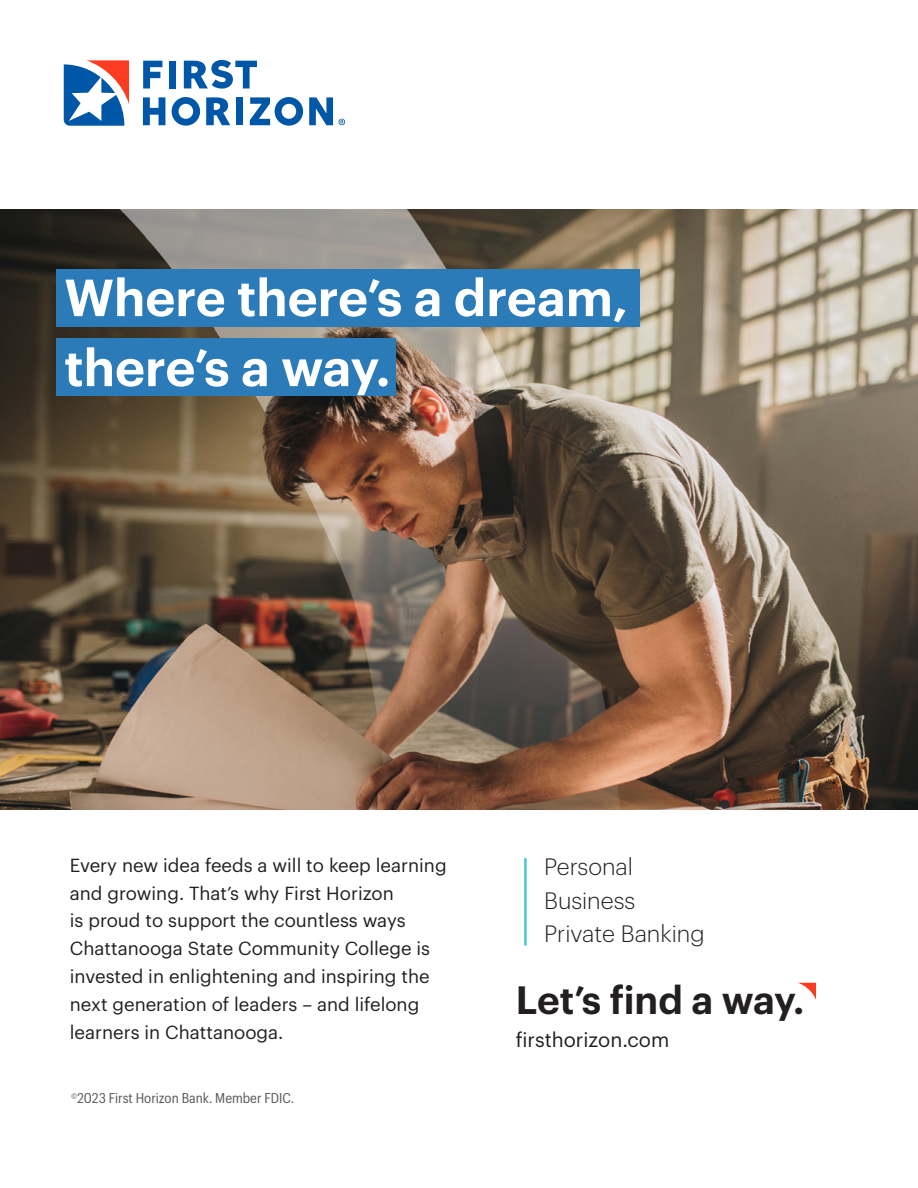
<style>
.page{position:relative;width:918px;height:1188px;background:#fff}
.page>*{position:absolute;margin:0;border:0;box-sizing:border-box;transform-origin:0 0}
.t1{font:600 51px/70.1px "Graphik";color:#fff}
.t2{font:600 38.7px "Graphik";color:#231f20}
.t3{font:300 23.1px/33.5px "Graphik";color:#231f20}
.t4{font:20.1px "Graphik";color:#231f20}
.t5{font:18.6px/27.8px "Graphik";color:#231f20}
.t6{font:13.95px "Graphik Compact";color:#58595b}
</style>
<div class="page">
<img style="left:0;top:210px;width:918px;height:600px">
<svg style="left:798px;top:983px;width:17px;height:15px"></svg>
<hr style="left:524px;top:858px;width:3px;height:87px;background:#4ec6e2">
<svg style="left:143px;top:61px;width:19px;height:28px"></svg>
<div style="left:169px;top:61px;width:7px;height:28px;background:#0056a7"></div>
<svg style="left:184px;top:60px;width:73px;height:29px"></svg>
<svg style="left:64px;top:60px;width:65px;height:66px"></svg>
<svg style="left:143px;top:97px;width:22px;height:28px"></svg>
<svg style="left:172px;top:97px;width:28px;height:29px"></svg>
<div style="left:236px;top:97px;width:7px;height:28px;background:#0056a7"></div>
<svg style="left:250px;top:97px;width:53px;height:29px"></svg>
<svg style="left:309px;top:97px;width:24px;height:28px"></svg>
<svg style="left:206px;top:97px;width:24px;height:28px"></svg>
<svg style="left:339px;top:119px;width:6px;height:6px"></svg>
<div style="left:56px;top:270px;width:583px;height:57px;background:#2b7bb8"></div>
<div style="left:56px;top:339px;width:339px;height:57px;background:#2b7bb8"></div>
<h1 class="t1" style="left:64px;top:258px;width:565px">Where there’s a dream, there’s a way.</h1>
<p class="t5" style="left:70px;top:850px;width:378px">Every new idea feeds a will to keep learning and growing. That’s why First Horizon<br>is proud to support the countless ways Chattanooga State Community College is invested in enlightening and inspiring the next generation of leaders – and lifelong learners in Chattanooga.</p>
<p class="t6" style="left:71px;top:1088px;width:224px"><sup>©</sup>2023 First Horizon Bank. Member FDIC.</p>
<p class="t3" style="left:544px;top:849px;width:162px">Personal<br>Business<br>Private Banking</p>
<h2 class="t2" style="left:516px;top:971px;width:290px">Let’s find a way.</h2>
<p class="t4" style="left:516px;top:1024px;width:155px">firsthorizon.com</p>
</div>
